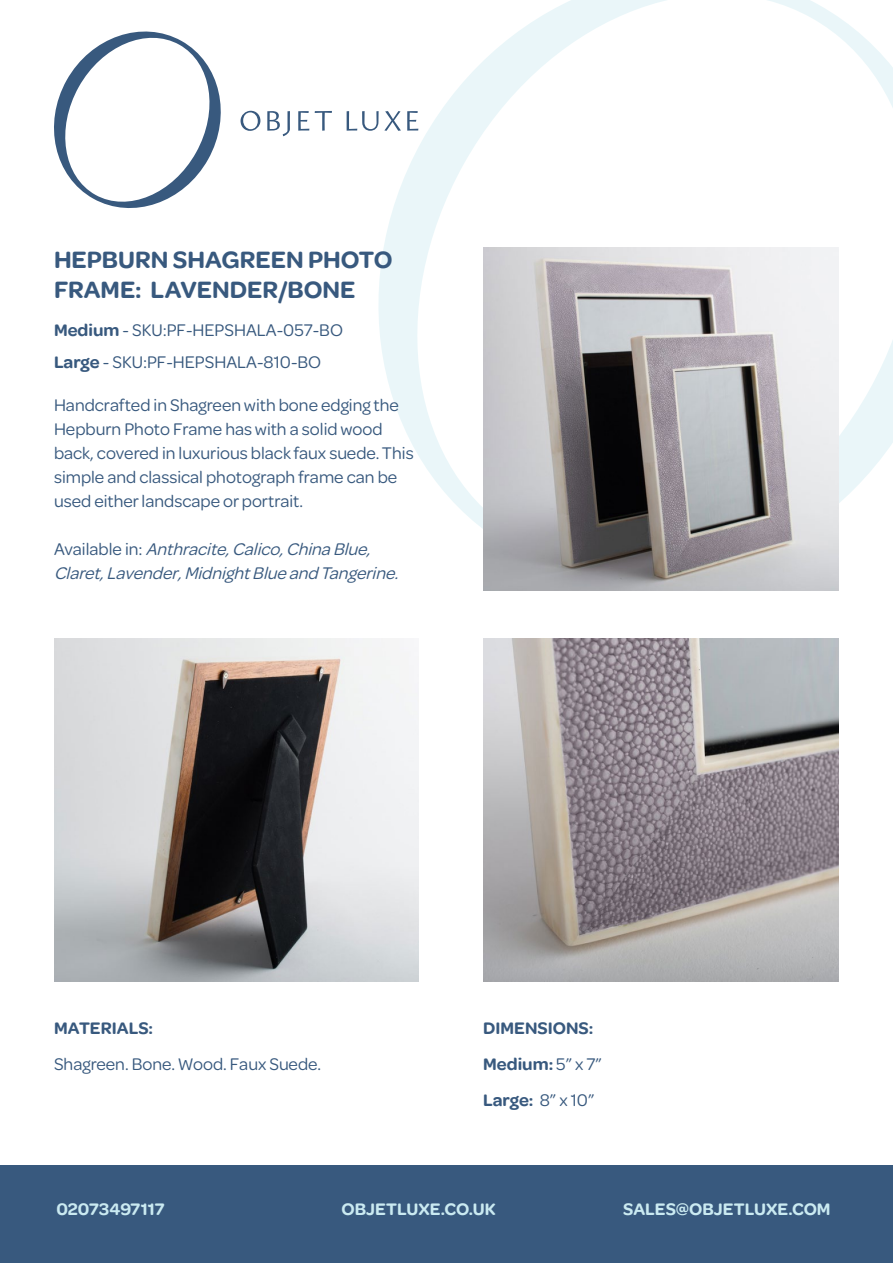
<style>
.page{position:relative;width:893px;height:1263px;background:#fff}
.page>*{position:absolute;margin:0;border:0;box-sizing:border-box;transform-origin:0 0}
.t1{font:600 25.5px/30.6px "Omnes";color:#38597e}
.t2{font:18px/24px "Omnes";color:#38597e}
.t3{font:italic 18px/24px "Omnes";color:#38597e}
.t4{font:600 18px "Omnes";color:#38597e}
.t5{font:600 18px "Omnes";color:#caeaf1}
.s1{font-weight:600}
.s2{font-style:normal}
.s3{font-weight:400}
</style>
<div class="page">
<svg style="left:378px;top:0;width:515px;height:529px"></svg>
<div style="left:0;top:1166px;width:893px;height:97px;background:#38597e"></div>
<svg style="left:241px;top:111px;width:19px;height:20px"></svg>
<svg style="left:267px;top:111px;width:23px;height:25px"></svg>
<svg style="left:298px;top:111px;width:11px;height:20px"></svg>
<svg style="left:315px;top:111px;width:17px;height:20px"></svg>
<svg style="left:347px;top:111px;width:54px;height:20px"></svg>
<svg style="left:407px;top:111px;width:11px;height:20px"></svg>
<svg style="left:54px;top:31px;width:167px;height:177px"></svg>
<img style="left:483px;top:248px;width:356px;height:342px">
<img style="left:483px;top:639px;width:356px;height:342px">
<img style="left:54px;top:639px;width:364px;height:342px">
<p class="t1" style="left:54px;top:244px;width:340px">HEPBURN SHAGREEN PHOTO<br>FRAME: LAVENDER/BONE</p>
<p class="t2" style="left:54px;top:317px;width:290px"><span class="s1">Medium</span> - SKU:PF-HEPSHALA-057-BO</p>
<p class="t2" style="left:54px;top:349px;width:269px"><span class="s1">Large</span> - SKU:PF-HEPSHALA-810-BO</p>
<p class="t2" style="left:54px;top:392px;width:361px">Handcrafted in Shagreen with bone edging the Hepburn Photo Frame has with a solid wood back, covered in luxurious black faux suede. This simple and classical photograph frame can be used either landscape or portrait.</p>
<p class="t3" style="left:54px;top:536px;width:351px"><span class="s2">A v a i l a b l e i n :</span> Anthracite,Calico,ChinaBlue,<br>Claret,Lavender,MidnightBlueandTangerine.</p>
<p class="t4" style="left:54px;top:1018px;width:101px">MATERIALS:</p>
<p class="t4" style="left:483px;top:1018px;width:112px">DIMENSIONS:</p>
<p class="t2" style="left:54px;top:1051px;width:269px">Shagreen. Bone. Wood. Faux Suede.</p>
<p class="t4" style="left:483px;top:1054px;width:120px">Medium: <span class="s3">5” x 7”</span></p>
<p class="t4" style="left:483px;top:1090px;width:113px">Large: <span class="s3">8” x 10”</span></p>
<p class="t5" style="left:56px;top:1199px;width:110px">02073497117</p>
<p class="t5" style="left:342px;top:1199px;width:156px">OBJETLUXE.CO.UK</p>
<p class="t5" style="left:623px;top:1199px;width:209px">SALES@OBJETLUXE.COM</p>
</div>
